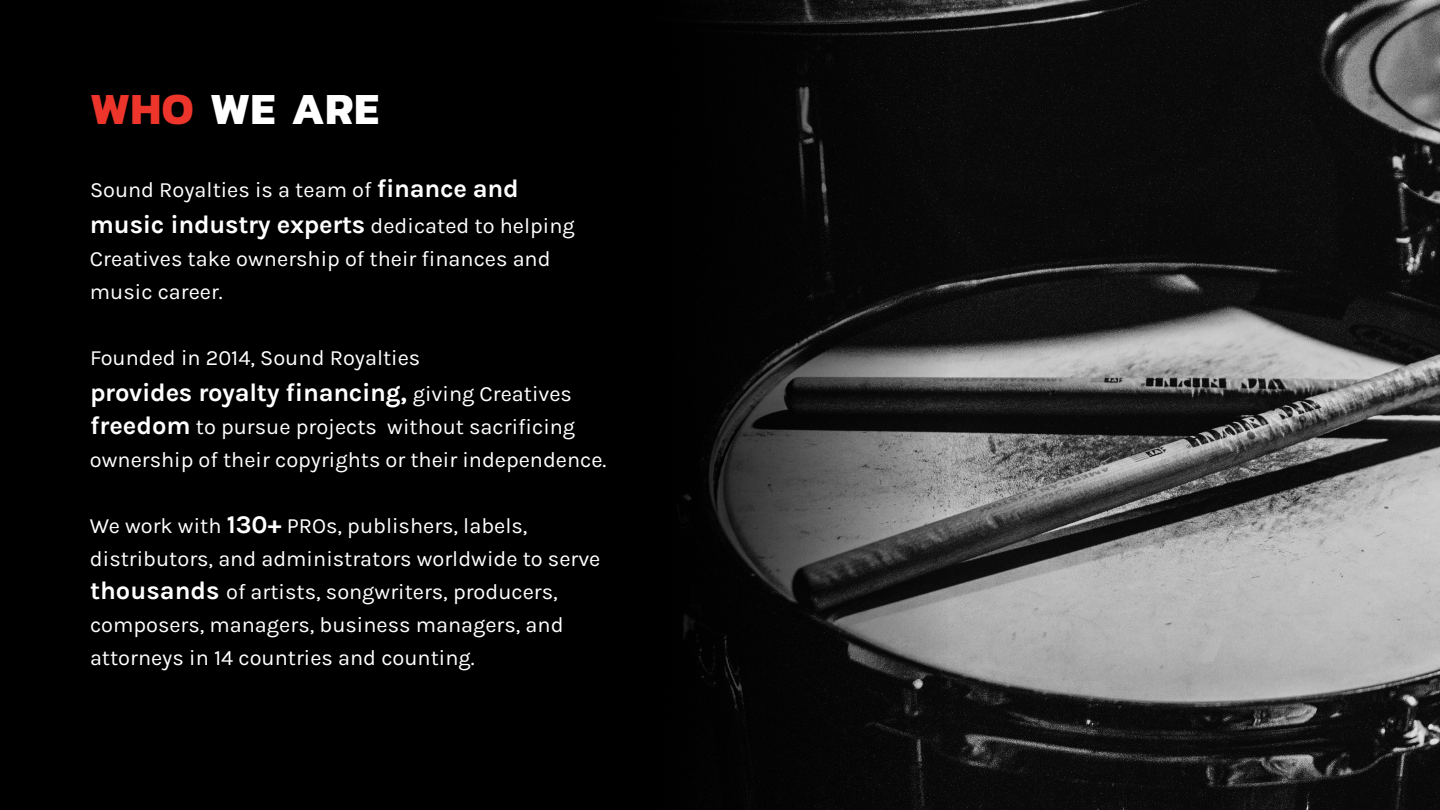
<style>
.page{position:relative;width:1440px;height:810px;background:#000}
.page>*{position:absolute;margin:0;border:0;box-sizing:border-box;transform-origin:0 0}
.t1{font:700 45px "Kanit";letter-spacing:.01em;color:#fff}
.t2{font:700 25.5px "Karla";letter-spacing:-.01em;color:#fff}
.t3{font:21.75px/33px "Karla";color:#fff}
.s1{color:#ee352b}
.s2{font-weight:700;font-size:25.5px}
.s3{font-weight:400;font-size:21.75px}
</style>
<div class="page">
<img style="left:947px;top:0;width:493px;height:810px">
<svg style="left:683px;top:0;width:264px;height:810px"></svg>
<h1 class="t1" style="left:90px;top:74px;width:290px"><span class="s1">WHO</span> WE ARE</h1>
<p class="t3" style="left:90px;top:173px;width:430px">Sound Royalties is a team of <span class="s2">finance and</span></p>
<p class="t2" style="left:90px;top:209px;width:486px">music industry experts <span class="s3">dedicated to helping</span></p>
<p class="t3" style="left:90px;top:242px;width:462px">Creatives take ownership of their finances and music career.</p>
<p class="t3" style="left:90px;top:341px;width:332px">Founded in 2014, Sound Royalties</p>
<p class="t2" style="left:90px;top:376px;width:484px">provides royalty financing, <span class="s3">giving Creatives</span></p>
<p class="t3" style="left:90px;top:410px;width:518px"><span class="s2">freedom</span> to pursue projects without sacrificing ownership of their copyrights or their independence.</p>
<p class="t3" style="left:90px;top:509px;width:512px">We work with <span class="s2">130+</span> PROs, publishers, labels, distributors, and administrators worldwide to serve <span class="s2">thousands</span> of artists, songwriters, producers, composers, managers, business managers, and attorneys in 14 countries and counting.</p>
</div>
